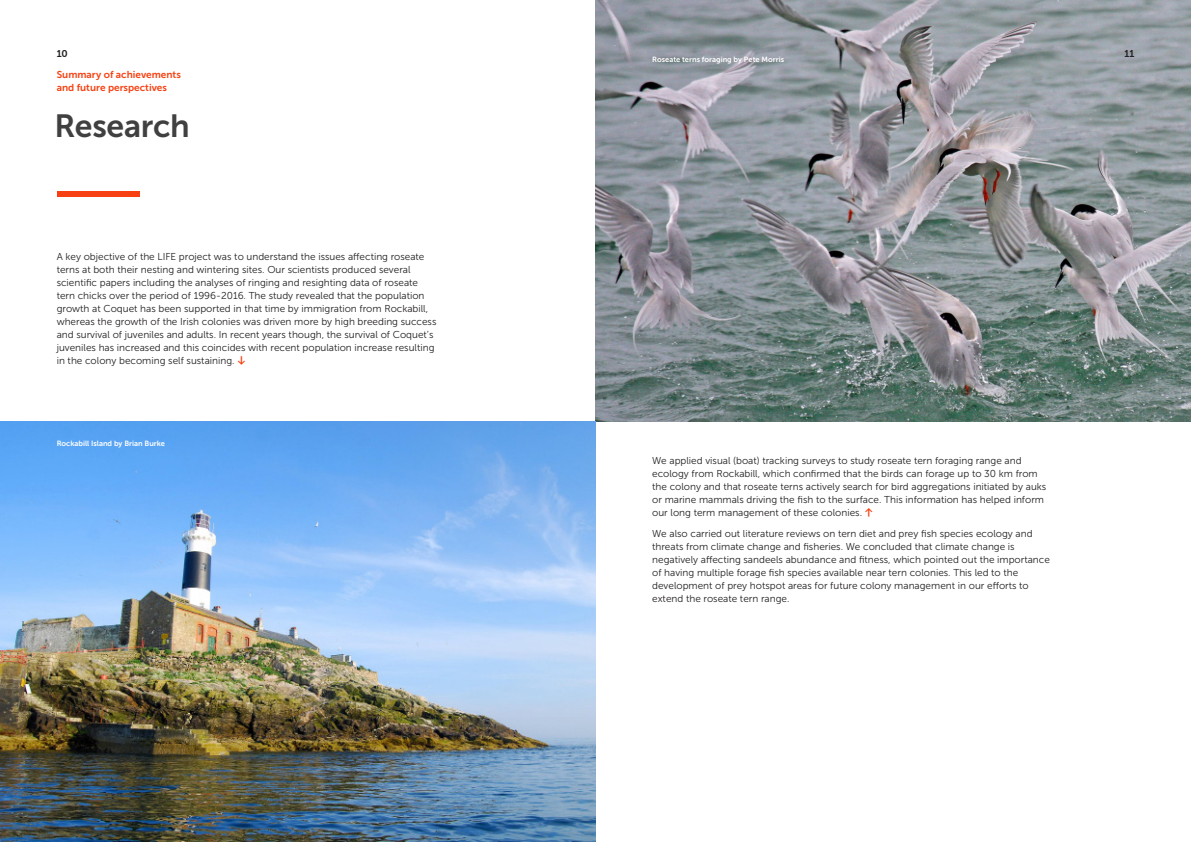
<style>
.page{position:relative;width:1191px;height:842px;background:#fff}
.page>*{position:absolute;margin:0;border:0;box-sizing:border-box;transform-origin:0 0}
.Crossheading{font:32px "Museo Sans 700";letter-spacing:-.01em;color:#404040}
.Main_text{font:10px/13px "Museo Sans 300";color:#231f20}
.t1{font:10px/13px "Museo Sans 700";color:#f74112}
.Main_text-2{font:10px "Museo Sans Rounded 700";color:#231f20}
.Captions_black{font:7.5px "Museo Sans 700";color:#fff}
.s1{font-family:"Nexa";font-size:16px;color:#f74112}
</style>
<div class="page">
<img style="left:595px;top:0;width:596px;height:421px">
<img style="left:0;top:421px;width:595px;height:421px">
<div style="left:57px;top:191px;width:82px;height:6px;background:#f74112"></div>
<p class="Main_text-2" style="left:57px;top:48px;width:13px">10</p>
<p class="Main_text-2" style="left:1124px;top:48px;width:11px">11</p>
<p class="t1" style="left:57px;top:68px;width:126px">Summary of achievements and future perspectives</p>
<p class="Captions_black" style="left:652px;top:56px;width:133px">Roseate terns foraging by Pete Morris</p>
<p class="Crossheading" style="left:55px;top:109px;width:137px">Research</p>
<p class="Main_text" style="left:57px;top:250px;width:381px">A key objective of the LIFE project was to understand the issues affecting roseate terns at both their nesting and wintering sites. Our scientists produced several scientific papers including the analyses of ringing and resighting data of roseate tern chicks over the period of 1996-2016. The study revealed that the population growth at Coquet has been supported in that time by immigration from Rockabill, whereas the growth of the Irish colonies was driven more by high breeding success and survival of juveniles and adults. In recent years though, the survival of Coquet’s juveniles has increased and this coincides with recent population increase resulting in the colony becoming self sustaining. <span class="s1">↓</span></p>
<p class="Captions_black" style="left:57px;top:440px;width:110px">Rockabill Island by Brian Burke</p>
<p class="Main_text" style="left:652px;top:454px;width:395px">We applied visual (boat) tracking surveys to study roseate tern foraging range and ecology from Rockabill, which confirmed that the birds can forage up to 30 km from the colony and that roseate terns actively search for bird aggregations initiated by auks or marine mammals driving the fish to the surface. This information has helped inform our long term management of these colonies. <span class="s1">↑</span></p>
<p class="Main_text" style="left:652px;top:527px;width:399px">We also carried out literature reviews on tern diet and prey fish species ecology and threats from climate change and fisheries. We concluded that climate change is negatively affecting sandeels abundance and fitness, which pointed out the importance of having multiple forage fish species available near tern colonies. This led to the development of prey hotspot areas for future colony management in our efforts to extend the roseate tern range.</p>
</div>
